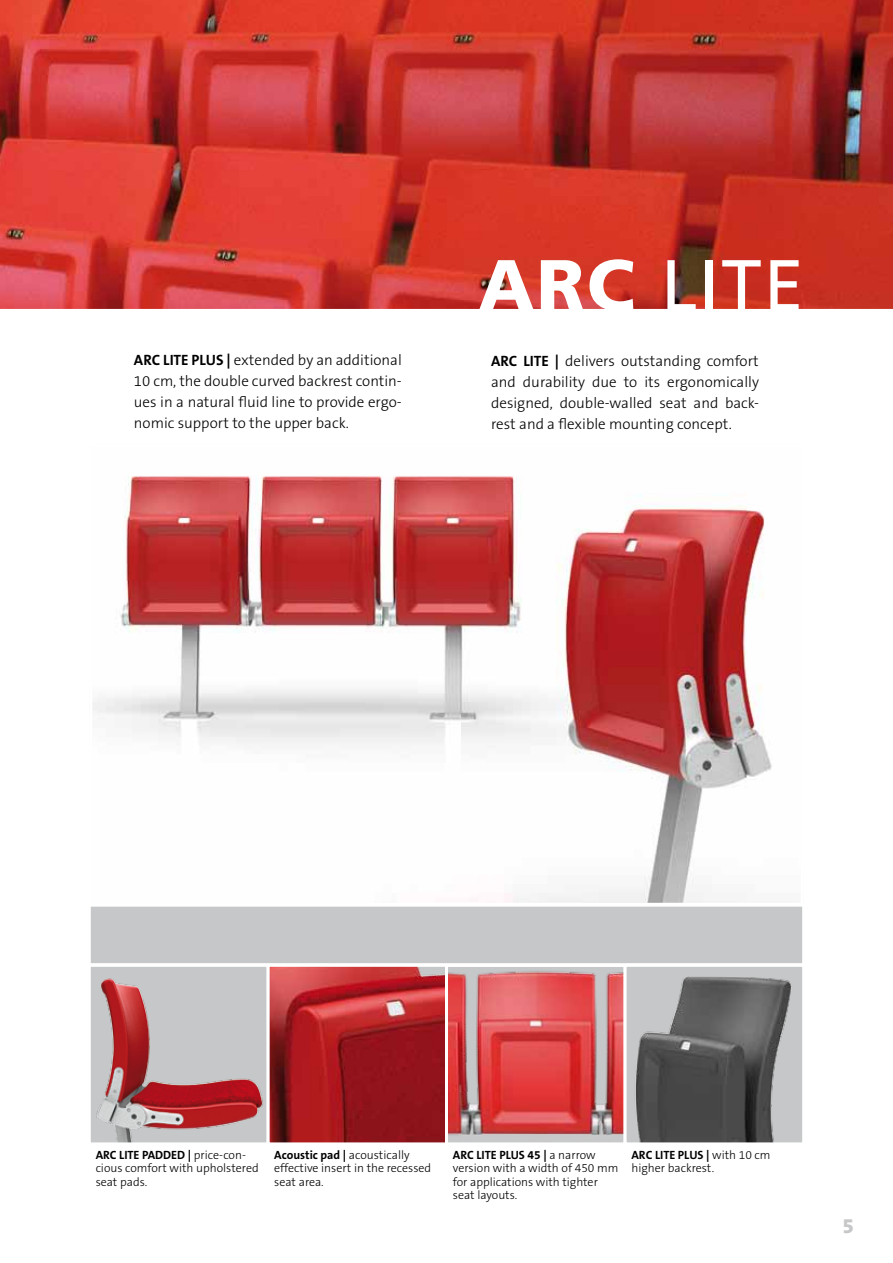
<style>
.page{position:relative;width:893px;height:1263px;background:#fff}
.page>*{position:absolute;margin:0;border:0;box-sizing:border-box;transform-origin:0 0}
.t1{font:72px "Frutiger";color:#fff}
.t2{font:800 21px "The Sans B8";color:#c6c7c8}
.t3{font:300 15px/21px "The Sans B3";color:#000;text-align:justify}
.t4{font:300 12px/13.5px "The Sans B3";color:#000}
.t5{font:700 12px "The Sans B7";color:#000}
.s1{font-family:"The Sans B7";font-weight:700}
.s2{font-weight:900}
.s3{font-family:"The Sans B3";font-weight:300}
</style>
<div class="page">
<svg style="left:0;top:0;width:893px;height:309px;background:#c8372f"></svg>
<img style="left:93px;top:476px;width:679px;height:426px">
<img style="left:449px;top:968px;width:174px;height:173px">
<div style="left:445px;top:964px;width:182px;height:181px;border:3px solid #fff"></div>
<div style="left:88px;top:904px;width:717px;height:62px;background:#c6c7c8;border:3px solid #fff"></div>
<hr style="left:89px;top:964px;width:715px;height:3px;background:#fff">
<svg style="left:270px;top:968px;width:174px;height:173px;background:#a32127"></svg>
<div style="left:266px;top:964px;width:182px;height:181px;border:3px solid #fff"></div>
<svg style="left:92px;top:968px;width:173px;height:173px;background:#be9799"></svg>
<div style="left:88px;top:964px;width:181px;height:181px;border:3px solid #fff"></div>
<svg style="left:628px;top:968px;width:173px;height:173px;background:#767676"></svg>
<div style="left:624px;top:964px;width:181px;height:181px;border:3px solid #fff"></div>
<p class="t3" style="left:134px;top:351px;width:269px"><span class="s1">ARC LITE PLUS |</span> extended by an additional 10 cm, the double curved backrest contin&shy;ues in a natural fluid line to provide ergo&shy;nomic support to the upper back.</p>
<h1 class="t1" style="left:478px;top:243px;width:327px"><span class="s2">ARC</span> LITE</h1>
<p class="t3" style="left:491px;top:351px;width:269px"><span class="s1">ARC LITE |</span> delivers outstanding comfort and durability due to its ergonomically designed, double-walled seat and back&shy;rest and a flexible mounting concept.</p>
<p class="t5" style="left:96px;top:1148px;width:152px">ARC LITE PADDED | <span class="s3">price-con-</span></p>
<p class="t4" style="left:96px;top:1162px;width:165px">cious comfort with upholstered seat pads.</p>
<p class="t5" style="left:274px;top:1148px;width:137px">Acoustic pad | <span class="s3">acoustically</span></p>
<p class="t4" style="left:274px;top:1162px;width:158px">effective insert in the recessed seat area.</p>
<p class="t5" style="left:453px;top:1148px;width:144px">ARC LITE PLUS 45 | <span class="s3">a narrow</span></p>
<p class="t4" style="left:453px;top:1162px;width:167px">version with a width of 450 mm for applications with tighter seat layouts.</p>
<p class="t5" style="left:631px;top:1148px;width:141px">ARC LITE PLUS | <span class="s3">with 10 cm</span></p>
<p class="t4" style="left:631px;top:1162px;width:84px">higher backrest.</p>
<h2 class="t2" style="left:842px;top:1215px;width:13px">5</h2>
</div>
